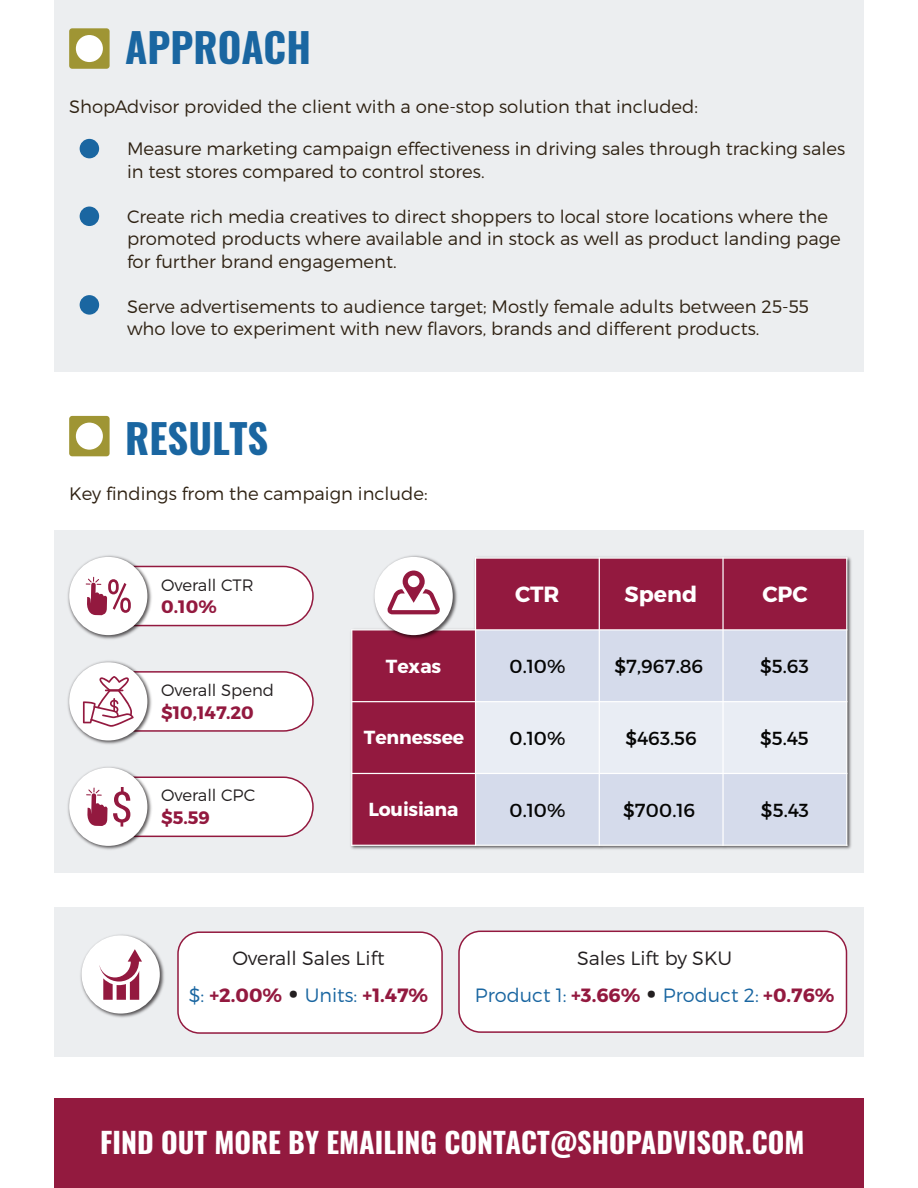
<style>
.page{position:relative;width:918px;height:1188px;background:#fff}
.page>*{position:absolute;margin:0;border:0;box-sizing:border-box;transform-origin:0 0}
.t1{font:700 40.5px "Oswald";color:#1a66a1}
.t2{font:700 28.5px "Oswald";color:#fff}
.t3{font:700 22.05px "Montserrat";color:#fff}
.t4{font:300 19.2px/36.9px "Montserrat";color:#1a66a1;text-align:center}
.t5{font:300 19.2px/36.9px "Montserrat";color:#231f20;text-align:center}
.t6{font:18.9px "Montserrat";color:#050504}
.t7{font:700 18.9px "Montserrat";letter-spacing:-.015em;color:#fff}
.t8{font:300 18px/22.5px "Montserrat";color:#2f2213}
.t9{font:700 18px "Montserrat";color:#93193f}
.t10{font:300 16.5px "Montserrat";color:#231f20}
.s1{color:#1a66a1}
.s2{font-weight:700;color:#93193f}
.s3{font-weight:700;font-size:28.5px}
.s4{color:#231f20}
.s5{font-weight:700;font-size:28.5px;color:#231f20}
</style>
<div class="page">
<div style="left:54px;top:530px;width:810px;height:343px;background:#eceef0"></div>
<div style="left:54px;top:907px;width:810px;height:150px;background:#eceef0"></div>
<div style="left:178px;top:932px;width:264px;height:101px;background:#fff;border-radius:22px"></div>
<div style="left:177px;top:931px;width:266px;height:103px;border:2px solid #93193f;border-radius:22px"></div>
<div style="left:459px;top:931px;width:387px;height:101px;background:#fff;border-radius:22px"></div>
<div style="left:458px;top:931px;width:389px;height:102px;border:2px solid #93193f;border-radius:22px"></div>
<div style="left:54px;top:0;width:810px;height:372px;background:#eceef0"></div>
<div style="left:69px;top:28px;width:41px;height:41px;background:#9f9534;border-radius:3px"></div>
<div style="left:76px;top:35px;width:27px;height:27px;background:#fff;border-radius:50%"></div>
<div style="left:54px;top:1098px;width:810px;height:90px;background:#931a3f"></div>
<div style="left:69px;top:416px;width:41px;height:40px;background:#9f9534;border-radius:3px"></div>
<div style="left:76px;top:423px;width:27px;height:27px;background:#fff;border-radius:50%"></div>
<div style="left:80px;top:139px;width:19px;height:19px;background:#1a66a1;border-radius:50%"></div>
<div style="left:80px;top:295px;width:19px;height:20px;background:#1a66a1;border-radius:50%"></div>
<div style="left:80px;top:207px;width:19px;height:19px;background:#1a66a1;border-radius:50%"></div>
<img style="left:80px;top:934px;width:84px;height:84px">
<div style="left:82px;top:935px;width:78px;height:79px;background:#fff;border-radius:50%"></div>
<svg style="left:99px;top:949px;width:43px;height:51px"></svg>
<img style="left:350px;top:556px;width:502px;height:294px">
<div style="left:476px;top:558px;width:123px;height:72px;background:#93193f"></div>
<div style="left:599px;top:558px;width:124px;height:72px;background:#93193f"></div>
<div style="left:723px;top:558px;width:124px;height:72px;background:#93193f"></div>
<div style="left:352px;top:630px;width:124px;height:72px;background:#93193f"></div>
<div style="left:476px;top:630px;width:123px;height:72px;background:#d5dbeb"></div>
<div style="left:599px;top:630px;width:124px;height:72px;background:#d5dbeb"></div>
<div style="left:723px;top:630px;width:124px;height:72px;background:#d5dbeb"></div>
<div style="left:352px;top:702px;width:124px;height:71px;background:#93193f"></div>
<div style="left:476px;top:702px;width:123px;height:71px;background:#e9edf4"></div>
<div style="left:599px;top:702px;width:124px;height:71px;background:#e9edf4"></div>
<div style="left:723px;top:702px;width:124px;height:71px;background:#e9edf4"></div>
<div style="left:352px;top:773px;width:124px;height:72px;background:#93193f"></div>
<div style="left:476px;top:773px;width:123px;height:72px;background:#d5dbeb"></div>
<div style="left:599px;top:773px;width:124px;height:72px;background:#d5dbeb"></div>
<div style="left:723px;top:773px;width:124px;height:72px;background:#d5dbeb"></div>
<hr style="left:475px;top:557px;width:1px;height:289px;background:#fff">
<hr style="left:599px;top:557px;width:1px;height:289px;background:#fff">
<hr style="left:722px;top:557px;width:2px;height:289px;background:#fff">
<hr style="left:351px;top:629px;width:496px;height:1px;background:#fff">
<hr style="left:351px;top:701px;width:496px;height:1px;background:#fff">
<hr style="left:351px;top:773px;width:496px;height:1px;background:#fff">
<hr style="left:351px;top:630px;width:1px;height:216px;background:#fff">
<hr style="left:846px;top:557px;width:1px;height:289px;background:#fff">
<hr style="left:476px;top:557px;width:371px;height:2px;background:#fff">
<hr style="left:351px;top:845px;width:496px;height:1px;background:#fff">
<img style="left:371px;top:555px;width:88px;height:84px">
<div style="left:375px;top:557px;width:78px;height:78px;background:#fff;border-radius:50%"></div>
<svg style="left:387px;top:571px;width:53px;height:43px"></svg>
<img style="left:68px;top:555px;width:71px;height:84px">
<div style="left:69px;top:557px;width:78px;height:78px;background:#fff;border-radius:50%"></div>
<svg style="left:86px;top:565px;width:228px;height:62px"></svg>
<img style="left:68px;top:661px;width:71px;height:84px">
<div style="left:69px;top:662px;width:78px;height:79px;background:#fff;border-radius:50%"></div>
<svg style="left:83px;top:670px;width:231px;height:62px"></svg>
<img style="left:68px;top:766px;width:71px;height:84px">
<div style="left:69px;top:768px;width:78px;height:78px;background:#fff;border-radius:50%"></div>
<svg style="left:86px;top:776px;width:228px;height:62px"></svg>
<h1 class="t1" style="left:125px;top:19px;width:187px">APPROACH</h1>
<p class="t8" style="left:69px;top:95px;width:630px">ShopAdvisor provided the client with a one-stop solution that included:</p>
<p class="t8" style="left:127px;top:138px;width:720px">Measure marketing campaign effectiveness in driving sales through tracking sales in test stores compared to control stores.</p>
<p class="t8" style="left:127px;top:205px;width:715px">Create rich media creatives to direct shoppers to local store locations where the promoted products where available and in stock as well as product landing page for further brand engagement.</p>
<p class="t8" style="left:127px;top:295px;width:684px">Serve advertisements to audience target; Mostly female adults between 25-55 who love to experiment with new flavors, brands and different products.</p>
<h1 class="t1" style="left:125px;top:410px;width:144px">RESULTS</h1>
<p class="t8" style="left:69px;top:482px;width:360px">Key findings from the campaign include:</p>
<p class="t10" style="left:161px;top:575px;width:94px">Overall CTR</p>
<p class="t9" style="left:161px;top:596px;width:57px">0.10%</p>
<p class="t3" style="left:515px;top:580px;width:46px">CTR</p>
<p class="t3" style="left:625px;top:580px;width:74px">Spend</p>
<p class="t3" style="left:763px;top:580px;width:47px">CPC</p>
<p class="t10" style="left:161px;top:680px;width:114px">Overall Spend</p>
<p class="t9" style="left:161px;top:701px;width:94px">$10,147.20</p>
<p class="t10" style="left:161px;top:785px;width:96px">Overall CPC</p>
<p class="t9" style="left:161px;top:806px;width:50px">$5.59</p>
<p class="t7" style="left:386px;top:654px;width:57px">Texas</p>
<p class="t6" style="left:510px;top:655px;width:58px">0.10%</p>
<p class="t6" style="left:614px;top:655px;width:90px">$7,967.86</p>
<p class="t6" style="left:760px;top:655px;width:50px">$5.63</p>
<p class="t7" style="left:364px;top:726px;width:102px">Tennessee</p>
<p class="t6" style="left:510px;top:726px;width:58px">0.10%</p>
<p class="t6" style="left:625px;top:726px;width:73px">$463.56</p>
<p class="t6" style="left:760px;top:726px;width:50px">$5.45</p>
<p class="t7" style="left:368px;top:798px;width:91px">Louisiana</p>
<p class="t6" style="left:510px;top:798px;width:58px">0.10%</p>
<p class="t6" style="left:623px;top:798px;width:74px">$700.16</p>
<p class="t6" style="left:761px;top:798px;width:49px">$5.43</p>
<p class="t5" style="left:189px;top:940px;width:241px">Overall Sales Lift<br><span class="s1">$:</span> <span class="s2">+2.00%</span> <span class="s3">•</span> <span class="s1">Units:</span> <span class="s2">+1.47%</span></p>
<p class="t4" style="left:475px;top:940px;width:361px"><span class="s4">Sales Lift by SKU<br></span>Product 1: <span class="s2">+3.66%</span> <span class="s5">•</span> Product 2: <span class="s2">+0.76%</span></p>
<h2 class="t2" style="left:100px;top:1123px;width:706px">FIND OUT MORE BY EMAILING CONTACT@SHOPADVISOR.COM</h2>
</div>
